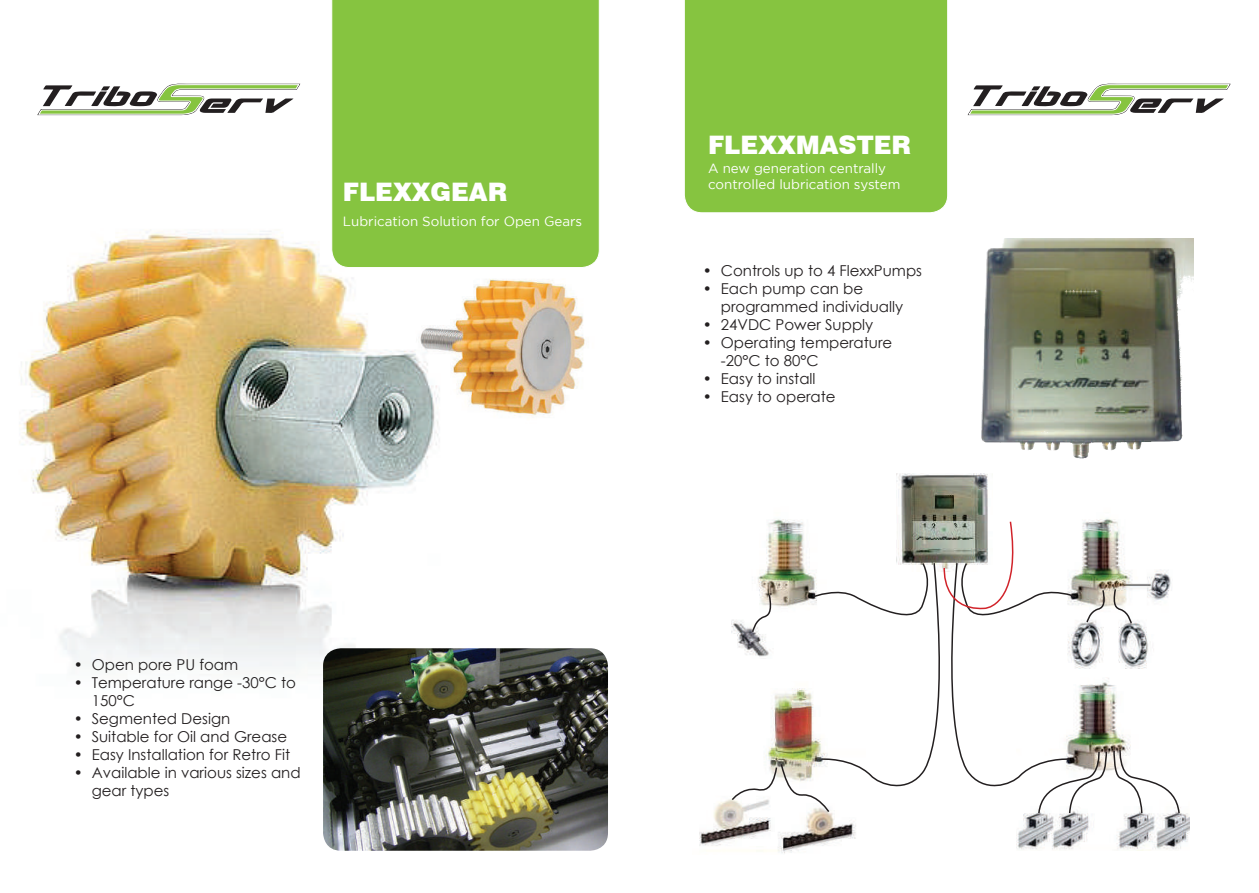
<style>
.page{position:relative;width:1259px;height:893px;background:#fff}
.page>*{position:absolute;margin:0;border:0;box-sizing:border-box;transform-origin:0 0}
.t1{font:900 25.5px "Swiss 721 BT";color:#fff}
.t2{font:15px/18px "Century Gothic";color:#231f20}
.t3{font:13.35px/16px "Gotham";color:#fff}
</style>
<div class="page">
<img style="left:449px;top:239px;width:151px;height:177px">
<div style="left:331px;top:0;width:268px;height:268px;background:#86c440"></div>
<img style="left:19px;top:181px;width:430px;height:486px">
<img style="left:323px;top:648px;width:285px;height:203px">
<svg style="left:37px;top:83px;width:263px;height:32px"></svg>
<img style="left:896px;top:473px;width:92px;height:47px">
<img style="left:699px;top:799px;width:157px;height:55px">
<img style="left:1016px;top:807px;width:173px;height:44px">
<svg style="left:731px;top:520px;width:449px;height:295px"></svg>
<svg style="left:968px;top:83px;width:263px;height:333px"></svg>
<img style="left:981px;top:416px;width:202px;height:43px">
<div style="left:684px;top:0;width:264px;height:213px;background:#86c440"></div>
<svg style="left:967px;top:83px;width:263px;height:32px"></svg>
<h1 class="t1" style="left:343px;top:176px;width:166px">FLEXXGEAR</h1>
<p class="t3" style="left:343px;top:213px;width:241px">Lubrication Solution for Open Gears</p>
<p class="t2" style="left:74px;top:656px;width:166px">• Open pore PU foam</p>
<p class="t2" style="left:92px;top:674px;width:206px;text-indent:-18px">• Temperature range -30°C to<br>150°C</p>
<p class="t2" style="left:74px;top:710px;width:158px">• Segmented Design</p>
<p class="t2" style="left:74px;top:728px;width:215px">• Suitable for Oil and Grease</p>
<p class="t2" style="left:74px;top:746px;width:218px">• Easy Installation for Retro Fit</p>
<p class="t2" style="left:92px;top:764px;width:210px;text-indent:-18px">• Available in various sizes and gear types</p>
<h1 class="t1" style="left:708px;top:129px;width:204px">FLEXXMASTER</h1>
<p class="t3" style="left:708px;top:160px;width:194px">A new generation centrally controlled lubrication system</p>
<p class="t2" style="left:703px;top:262px;width:221px">• Controls up to 4 FlexxPumps</p>
<p class="t2" style="left:721px;top:280px;width:184px;text-indent:-18px">• Each pump can be programmed individually</p>
<p class="t2" style="left:703px;top:316px;width:172px">• 24VDC Power Supply</p>
<p class="t2" style="left:721px;top:334px;width:173px;text-indent:-18px">• Operating temperature -20°C to 80°C</p>
<p class="t2" style="left:703px;top:370px;width:114px">• Easy to install</p>
<p class="t2" style="left:703px;top:388px;width:134px">• Easy to operate</p>
</div>
